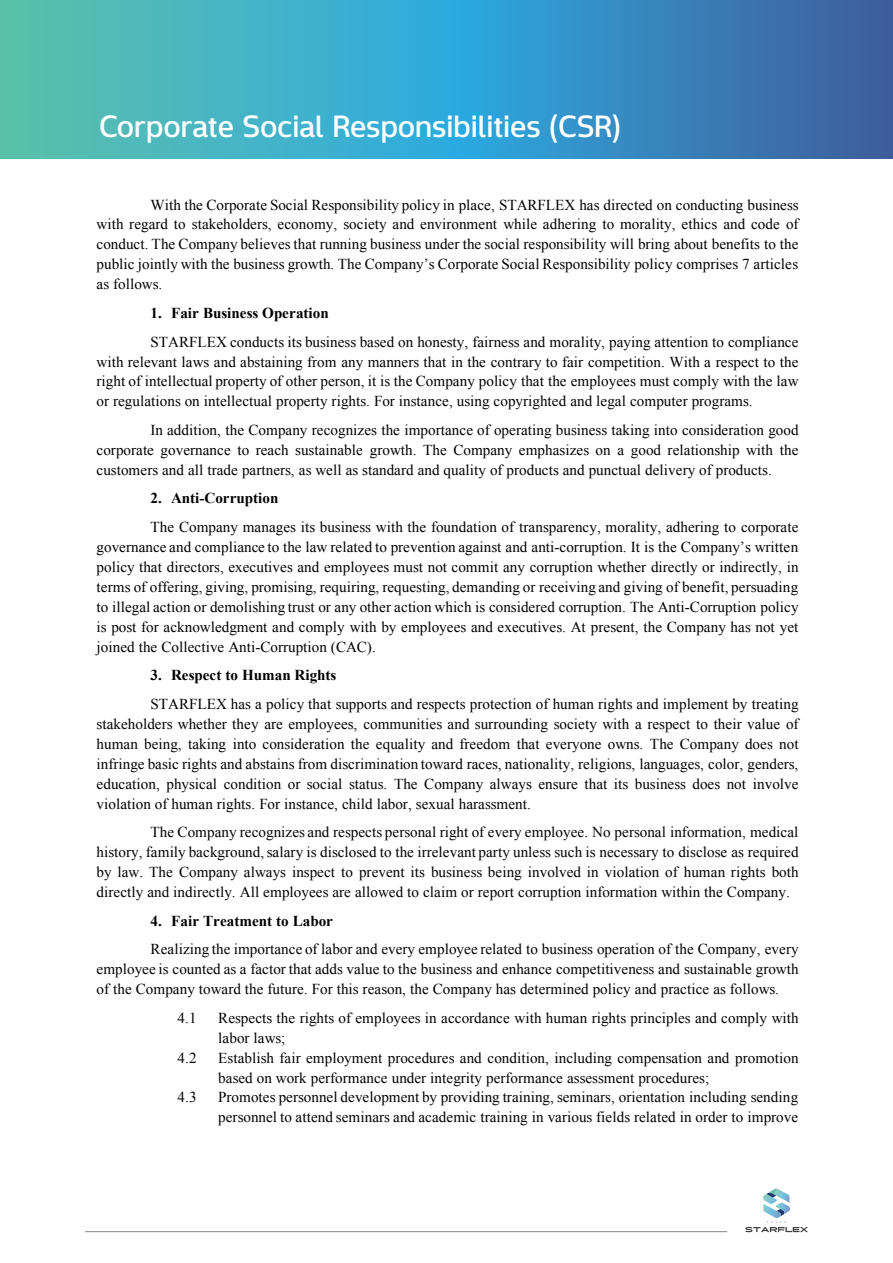
<style>
.page{position:relative;width:893px;height:1263px;background:#fff}
.page>*{position:absolute;margin:0;border:0;box-sizing:border-box;transform-origin:0 0}
.t1{font:500 30px "Mosse Thai";color:#fff}
.t2{font:15.15px/19.8px "Times New Roman";color:#000;text-align:justify}
.t3{font:700 15.15px "Times New Roman";color:#000}
</style>
<div class="page">
<svg style="left:0;top:0;width:893px;height:158px;background:#3e9cbf"></svg>
<hr style="left:85px;top:1231px;width:642px;height:1px;background:#939598">
<svg style="left:745px;top:1188px;width:63px;height:44px"></svg>
<h1 class="t1" style="left:99px;top:99px;width:523px">Corporate Social Responsibilities (CSR)</h1>
<p class="t2" style="left:97px;top:194px;width:704px;text-indent:54px">With the Corporate Social Responsibility policy in place, STARFLEX has directed on conducting business with regard to stakeholders, economy, society and environment while adhering to morality, ethics and code of conduct. The Company believes that running business under the social responsibility will bring about benefits to the public jointly with the business growth. The Company’s Corporate Social Responsibility policy comprises 7 articles as follows.</p>
<p class="t3" style="left:151px;top:302px;width:180px">1. Fair Business Operation</p>
<p class="t2" style="left:97px;top:332px;width:704px;text-indent:54px">STARFLEX conducts its business based on honesty, fairness and morality, paying attention to compliance with relevant laws and abstaining from any manners that in the contrary to fair competition. With a respect to the right of intellectual property of other person, it is the Company policy that the employees must comply with the law or regulations on intellectual property rights. For instance, using copyrighted and legal computer programs.</p>
<p class="t2" style="left:97px;top:420px;width:704px;text-indent:54px">In addition, the Company recognizes the importance of operating business taking into consideration good corporate governance to reach sustainable growth. The Company emphasizes on a good relationship with the customers and all trade partners, as well as standard and quality of products and punctual delivery of products.</p>
<p class="t3" style="left:151px;top:488px;width:129px">2. Anti-Corruption</p>
<p class="t2" style="left:97px;top:517px;width:703px;text-indent:54px">The Company manages its business with the foundation of transparency, morality, adhering to corporate governance and compliance to the law related to prevention against and anti-corruption. It is the Company’s written policy that directors, executives and employees must not commit any corruption whether directly or indirectly, in terms of offering, giving, promising, requiring, requesting, demanding or receiving and giving of benefit, persuading to illegal action or demolishing trust or any other action which is considered corruption. The Anti-Corruption policy is post for acknowledgment and comply with by employees and executives. At present, the Company has not yet joined the Collective Anti-Corruption (CAC).</p>
<p class="t3" style="left:151px;top:665px;width:187px">3. Respect to Human Rights</p>
<p class="t2" style="left:97px;top:694px;width:703px;text-indent:54px">STARFLEX has a policy that supports and respects protection of human rights and implement by treating stakeholders whether they are employees, communities and surrounding society with a respect to their value of human being, taking into consideration the equality and freedom that everyone owns. The Company does not infringe basic rights and abstains from discrimination toward races, nationality, religions, languages, color, genders, education, physical condition or social status. The Company always ensure that its business does not involve violation of human rights. For instance, child labor, sexual harassment.</p>
<p class="t2" style="left:97px;top:822px;width:704px;text-indent:54px">The Company recognizes and respects personal right of every employee. No personal information, medical history, family background, salary is disclosed to the irrelevant party unless such is necessary to disclose as required by law. The Company always inspect to prevent its business being involved in violation of human rights both directly and indirectly. All employees are allowed to claim or report corruption information within the Company.</p>
<p class="t3" style="left:151px;top:910px;width:184px">4. Fair Treatment to Labor</p>
<p class="t2" style="left:97px;top:939px;width:704px;text-indent:54px">Realizing the importance of labor and every employee related to business operation of the Company, every employee is counted as a factor that adds value to the business and enhance competitiveness and sustainable growth of the Company toward the future. For this reason, the Company has determined policy and practice as follows.</p>
<p class="t2" style="left:178px;top:1008px;width:21px">4.1</p>
<p class="t2" style="left:218px;top:1008px;width:582px">Respects the rights of employees in accordance with human rights principles and comply with labor laws;</p>
<p class="t2" style="left:178px;top:1047px;width:21px">4.2</p>
<p class="t2" style="left:218px;top:1047px;width:582px">Establish fair employment procedures and condition, including compensation and promotion based on work performance under integrity performance assessment procedures;</p>
<p class="t2" style="left:178px;top:1087px;width:21px">4.3</p>
<p class="t2" style="left:218px;top:1087px;width:581px">Promotes personnel development by providing training, seminars, orientation including sending personnel to attend seminars and academic training in various fields related in order to improve</p>
</div>
